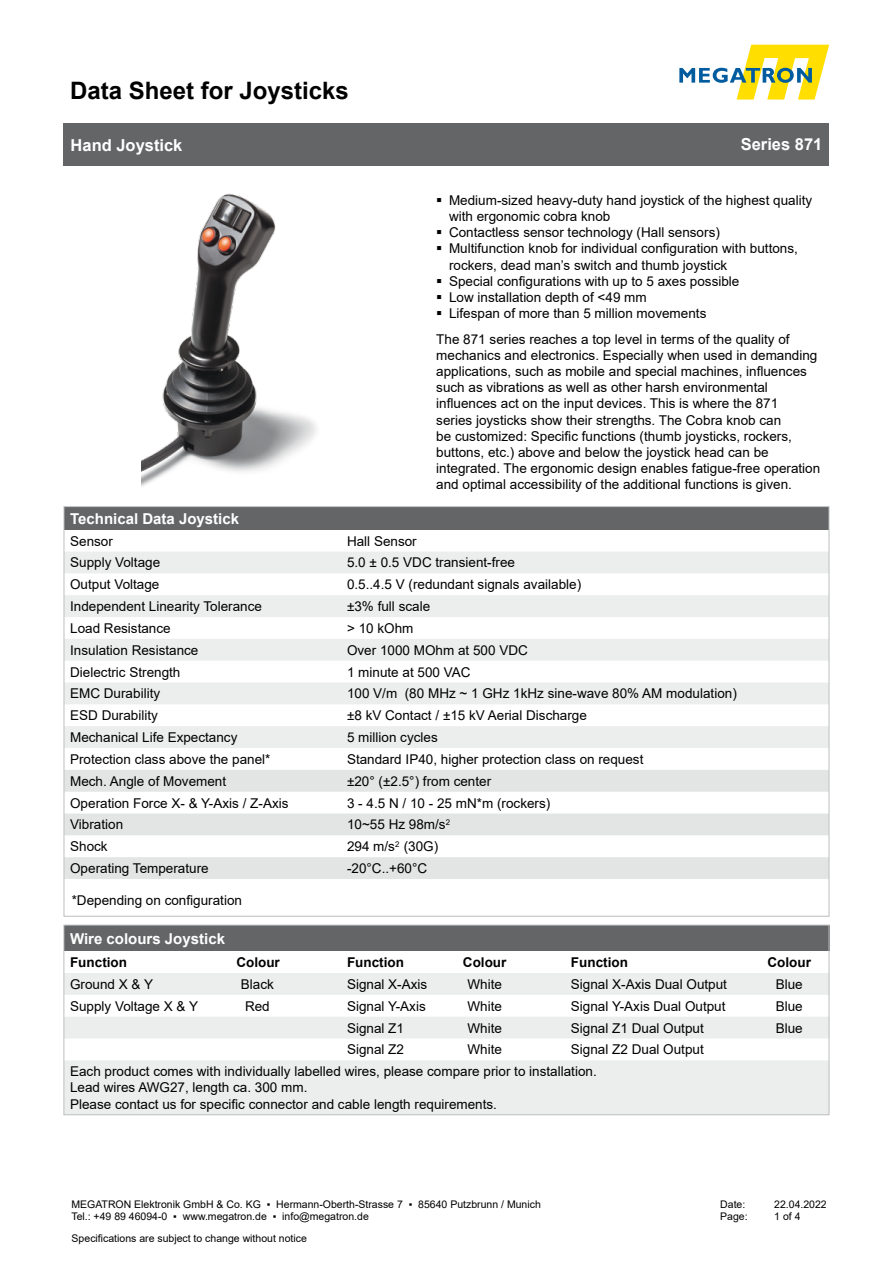
<style>
.page{position:relative;width:893px;height:1263px;background:#fff}
.page>*{position:absolute;margin:0;border:0;box-sizing:border-box;transform-origin:0 0}
.t1{font:700 24px "Arial";color:#000}
.t2{font:700 16.5px "Arial";color:#fff}
.t3{font:700 15px "Arial";color:#fff}
.t4{font:13.5px/16.2px "Arial";color:#000}
.t5{font:700 13.5px "Arial";color:#000}
.t6{font:10.5px "Arial";color:#000}
</style>
<div class="page">
<svg style="left:679px;top:45px;width:150px;height:55px"></svg>
<div style="left:64px;top:123px;width:765px;height:43px;background:#646567"></div>
<div style="left:64px;top:507px;width:765px;height:23px;background:#646567"></div>
<svg style="left:66px;top:552px;width:761px;height:196px;fill:#eceded"></svg>
<svg style="left:66px;top:770px;width:761px;height:109px;fill:#e3e4e4"></svg>
<img style="left:141px;top:193px;width:176px;height:294px">
<div style="left:64px;top:925px;width:765px;height:26px;background:#646567"></div>
<svg style="left:66px;top:973px;width:761px;height:140px;fill:#eceded"></svg>
<div style="left:64px;top:925px;width:765px;height:190px;border:1px solid #bbbdbe"></div>
<h1 class="t1" style="left:70px;top:73px;width:280px">Data Sheet for Joysticks</h1>
<p class="t2" style="left:71px;top:133px;width:113px">Hand Joystick</p>
<p class="t2" style="left:741px;top:133px;width:83px">Series 871</p>
<p class="t4" style="left:449px;top:192px;width:365px">Medium-sized heavy-duty hand joystick of the highest quality with ergonomic cobra knob</p>
<p class="t4" style="left:449px;top:224px;width:272px">Contactless sensor technology (Hall sensors)</p>
<p class="t4" style="left:449px;top:240px;width:350px">Multifunction knob for individual configuration with buttons, rockers, dead man’s switch and thumb joystick</p>
<p class="t4" style="left:449px;top:273px;width:292px">Special configurations with up to 5 axes possible</p>
<p class="t4" style="left:449px;top:289px;width:199px">Low installation depth of &lt;49 mm</p>
<p class="t4" style="left:449px;top:305px;width:259px">Lifespan of more than 5 million movements</p>
<p class="t4" style="left:436px;top:331px;width:385px">The 871 series reaches a top level in terms of the quality of mechanics and electronics. Especially when used in demanding applications, such as mobile and special machines, influences such as vibrations as well as other harsh environmental influences act on the input devices. This is where the 871<br>series joysticks show their strengths. The Cobra knob can<br>be customized: Specific functions (thumb joysticks, rockers, buttons, etc.) above and below the joystick head can be integrated. The ergonomic design enables fatigue-free operation and optimal accessibility of the additional functions is given.</p>
<p class="t3" style="left:70px;top:508px;width:170px">Technical Data Joystick</p>
<p class="t4" style="left:70px;top:533px;width:44px">Sensor</p>
<p class="t4" style="left:347px;top:533px;width:71px">Hall Sensor</p>
<p class="t4" style="left:70px;top:554px;width:92px">Supply Voltage</p>
<p class="t4" style="left:347px;top:554px;width:169px">5.0 ± 0.5 VDC transient-free</p>
<p class="t4" style="left:70px;top:576px;width:91px">Output Voltage</p>
<p class="t4" style="left:347px;top:576px;width:236px">0.5..4.5 V (redundant signals available)</p>
<p class="t4" style="left:70px;top:598px;width:193px">Independent Linearity Tolerance</p>
<p class="t4" style="left:347px;top:598px;width:85px">±3% full scale</p>
<p class="t4" style="left:70px;top:620px;width:102px">Load Resistance</p>
<p class="t4" style="left:347px;top:620px;width:68px">&gt; 10 kOhm</p>
<p class="t4" style="left:70px;top:642px;width:130px">Insulation Resistance</p>
<p class="t4" style="left:347px;top:642px;width:182px">Over 1000 MOhm at 500 VDC</p>
<p class="t4" style="left:70px;top:664px;width:112px">Dielectric Strength</p>
<p class="t4" style="left:347px;top:664px;width:125px">1 minute at 500 VAC</p>
<p class="t4" style="left:70px;top:685px;width:92px">EMC Durability</p>
<p class="t4" style="left:347px;top:685px;width:391px">100 V/m (80 MHz ~ 1 GHz 1kHz sine-wave 80% AM modulation)</p>
<p class="t4" style="left:70px;top:707px;width:89px">ESD Durability</p>
<p class="t4" style="left:347px;top:707px;width:241px">±8 kV Contact / ±15 kV Aerial Discharge</p>
<p class="t4" style="left:70px;top:729px;width:169px">Mechanical Life Expectancy</p>
<p class="t4" style="left:347px;top:729px;width:92px">5 million cycles</p>
<p class="t4" style="left:70px;top:751px;width:202px">Protection class above the panel*</p>
<p class="t4" style="left:347px;top:751px;width:298px">Standard IP40, higher protection class on request</p>
<p class="t4" style="left:70px;top:773px;width:158px">Mech. Angle of Movement</p>
<p class="t4" style="left:347px;top:773px;width:146px">±20° (±2.5°) from center</p>
<p class="t4" style="left:70px;top:795px;width:220px">Operation Force X- &amp; Y-Axis / Z-Axis</p>
<p class="t4" style="left:347px;top:795px;width:205px">3 - 4.5 N / 10 - 25 mN*m (rockers)</p>
<p class="t4" style="left:70px;top:816px;width:55px">Vibration</p>
<p class="t4" style="left:347px;top:816px;width:105px">10~55 Hz 98m/s<sup>2</sup></p>
<p class="t4" style="left:70px;top:838px;width:39px">Shock</p>
<p class="t4" style="left:347px;top:838px;width:93px">294 m/s<sup>2</sup> (30G)</p>
<p class="t4" style="left:70px;top:860px;width:140px">Operating Temperature</p>
<p class="t4" style="left:347px;top:860px;width:82px">-20°C..+60°C</p>
<p class="t4" style="left:72px;top:892px;width:172px">*Depending on configuration</p>
<p class="t3" style="left:70px;top:928px;width:156px">Wire colours Joystick</p>
<p class="t5" style="left:70px;top:952px;width:58px">Function</p>
<p class="t5" style="left:236px;top:952px;width:45px">Colour</p>
<p class="t5" style="left:347px;top:952px;width:58px">Function</p>
<p class="t5" style="left:463px;top:952px;width:45px">Colour</p>
<p class="t5" style="left:571px;top:952px;width:58px">Function</p>
<p class="t5" style="left:767px;top:952px;width:45px">Colour</p>
<p class="t4" style="left:70px;top:976px;width:85px">Ground X &amp; Y</p>
<p class="t4" style="left:241px;top:976px;width:35px">Black</p>
<p class="t4" style="left:347px;top:976px;width:82px">Signal X-Axis</p>
<p class="t4" style="left:467px;top:976px;width:36px">White</p>
<p class="t4" style="left:571px;top:976px;width:158px">Signal X-Axis Dual Output</p>
<p class="t4" style="left:776px;top:976px;width:29px">Blue</p>
<p class="t4" style="left:70px;top:998px;width:130px">Supply Voltage X &amp; Y</p>
<p class="t4" style="left:245px;top:998px;width:26px">Red</p>
<p class="t4" style="left:347px;top:998px;width:80px">Signal Y-Axis</p>
<p class="t4" style="left:467px;top:998px;width:36px">White</p>
<p class="t4" style="left:571px;top:998px;width:156px">Signal Y-Axis Dual Output</p>
<p class="t4" style="left:776px;top:998px;width:29px">Blue</p>
<p class="t4" style="left:347px;top:1019px;width:59px">Signal Z1</p>
<p class="t4" style="left:467px;top:1019px;width:36px">White</p>
<p class="t4" style="left:571px;top:1019px;width:134px">Signal Z1 Dual Output</p>
<p class="t4" style="left:776px;top:1019px;width:29px">Blue</p>
<p class="t4" style="left:347px;top:1041px;width:59px">Signal Z2</p>
<p class="t4" style="left:467px;top:1041px;width:36px">White</p>
<p class="t4" style="left:571px;top:1041px;width:134px">Signal Z2 Dual Output</p>
<p class="t4" style="left:70px;top:1063px;width:528px">Each product comes with individually labelled wires, please compare prior to installation.</p>
<p class="t4" style="left:70px;top:1079px;width:239px">Lead wires AWG27, length ca. 300 mm.</p>
<p class="t4" style="left:70px;top:1096px;width:428px">Please contact us for specific connector and cable length requirements.</p>
<p class="t6" style="left:71px;top:1197px;width:471px">MEGATRON Elektronik GmbH &amp; Co. KG ▪ Hermann-Oberth-Strasse 7 ▪ 85640 Putzbrunn / Munich</p>
<p class="t6" style="left:71px;top:1209px;width:299px">Tel.: +49 89 46094-0 ▪ www.megatron.de ▪ info@megatron.de</p>
<p class="t6" style="left:72px;top:1231px;width:237px">Specifications are subject to change without notice</p>
<p class="t6" style="left:720px;top:1197px;width:27px">Date:</p>
<p class="t6" style="left:774px;top:1197px;width:54px">22.04.2022</p>
<p class="t6" style="left:720px;top:1209px;width:29px">Page:</p>
<p class="t6" style="left:774px;top:1209px;width:28px">1 of 4</p>
</div>
